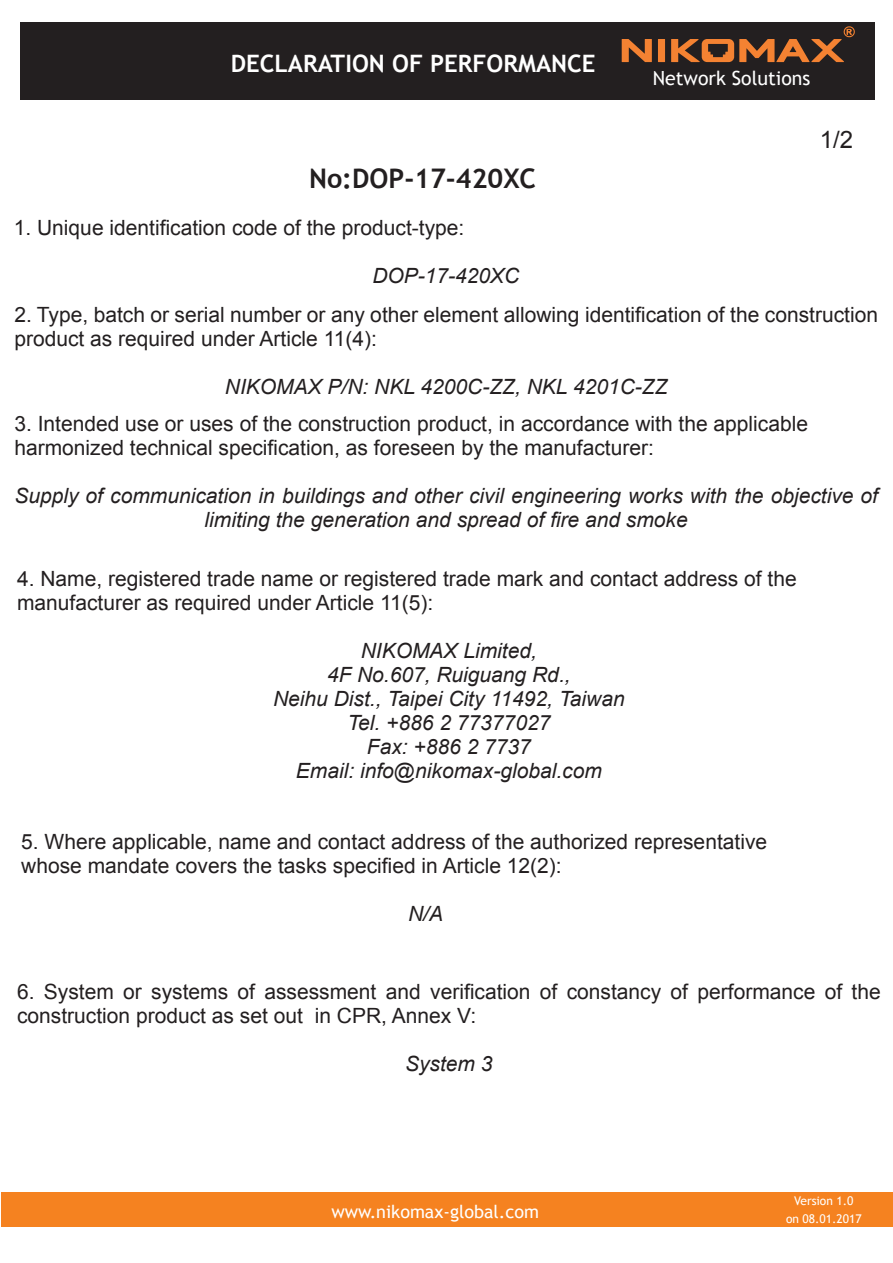
<style>
.page{position:relative;width:893px;height:1263px;background:#fff}
.page>*{position:absolute;margin:0;border:0;box-sizing:border-box;transform-origin:0 0}
.t1{font:700 27px "Trebuchet MS";color:#231f20}
.t2{font:700 24px "Trebuchet MS";color:#fff}
.t3{font:24px "Arial";color:#231f20}
.t4{font:21px/24px "Arial";color:#231f20}
.t5{font:italic 21px/24px "Arial";color:#231f20;text-align:center}
.t6{font:19.5px "Trebuchet MS";color:#fff}
.t7{font:18px "Trebuchet MS";color:#fff}
.t8{font:12px/18px "Trebuchet MS";color:#fff;text-align:center}
</style>
<div class="page">
<div style="left:21px;top:22px;width:854px;height:77px;background:#231f20"></div>
<svg style="left:622px;top:26px;width:233px;height:36px"></svg>
<div style="left:1px;top:1192px;width:892px;height:34px;background:#f58220"></div>
<p class="t2" style="left:231px;top:49px;width:366px">DECLARATION OF PERFORMANCE</p>
<p class="t1" style="left:309px;top:163px;width:229px">No:DOP-17-420XC</p>
<p class="t6" style="left:653px;top:67px;width:159px">Network Solutions</p>
<p class="t3" style="left:820px;top:126px;width:35px">1/2</p>
<p class="t4" style="left:14px;top:216px;width:452px">1. Unique identification code of the product-type:</p>
<p class="t5" style="left:372px;top:264px;width:149px">DOP-17-420XC</p>
<p class="t4" style="left:14px;top:302px;width:865px">2. Type, batch or serial number or any other element allowing identification of the construction product as required under Article 11(4):</p>
<p class="t5" style="left:225px;top:374px;width:444px">NIKOMAX P/N: NKL 4200C-ZZ, NKL 4201C-ZZ</p>
<p class="t4" style="left:14px;top:411px;width:795px">3. Intended use or uses of the construction product, in accordance with the applicable harmonized technical specification, as foreseen by the manufacturer:</p>
<p class="t5" style="left:14px;top:483px;width:865px">Supply of communication in buildings and other civil engineering works with the objective of limiting the generation and spread of fire and smoke</p>
<p class="t4" style="left:17px;top:567px;width:781px">4. Name, registered trade name or registered trade mark and contact address of the manufacturer as required under Article 11(5):</p>
<p class="t5" style="left:273px;top:639px;width:353px">NIKOMAX Limited,<br>4F No.607, Ruiguang Rd.,<br>Neihu Dist., Taipei City 11492, Taiwan<br>Tel. +886 2 77377027<br>Fax: +886 2 7737<br>Email: info@nikomax-global.com</p>
<p class="t4" style="left:21px;top:829px;width:747px">5. Where applicable, name and contact address of the authorized representative whose mandate covers the tasks specified in Article 12(2):</p>
<p class="t5" style="left:408px;top:901px;width:37px">N/A</p>
<p class="t4" style="left:17px;top:980px;width:865px">6. System or systems of assessment and verification of constancy of performance of the construction product as set out in CPR, Annex V:</p>
<p class="t5" style="left:405px;top:1052px;width:89px">System 3</p>
<p class="t7" style="left:356px;top:1199px;width:209px">www.nikomax-global.com</p>
<p class="t8" style="left:786px;top:1191px;width:77px">Version 1.0<br>on 08.01.2017</p>
<p class="t7" style="left:331px;top:1201px;width:209px">www.nikomax-global.com</p>
</div>
